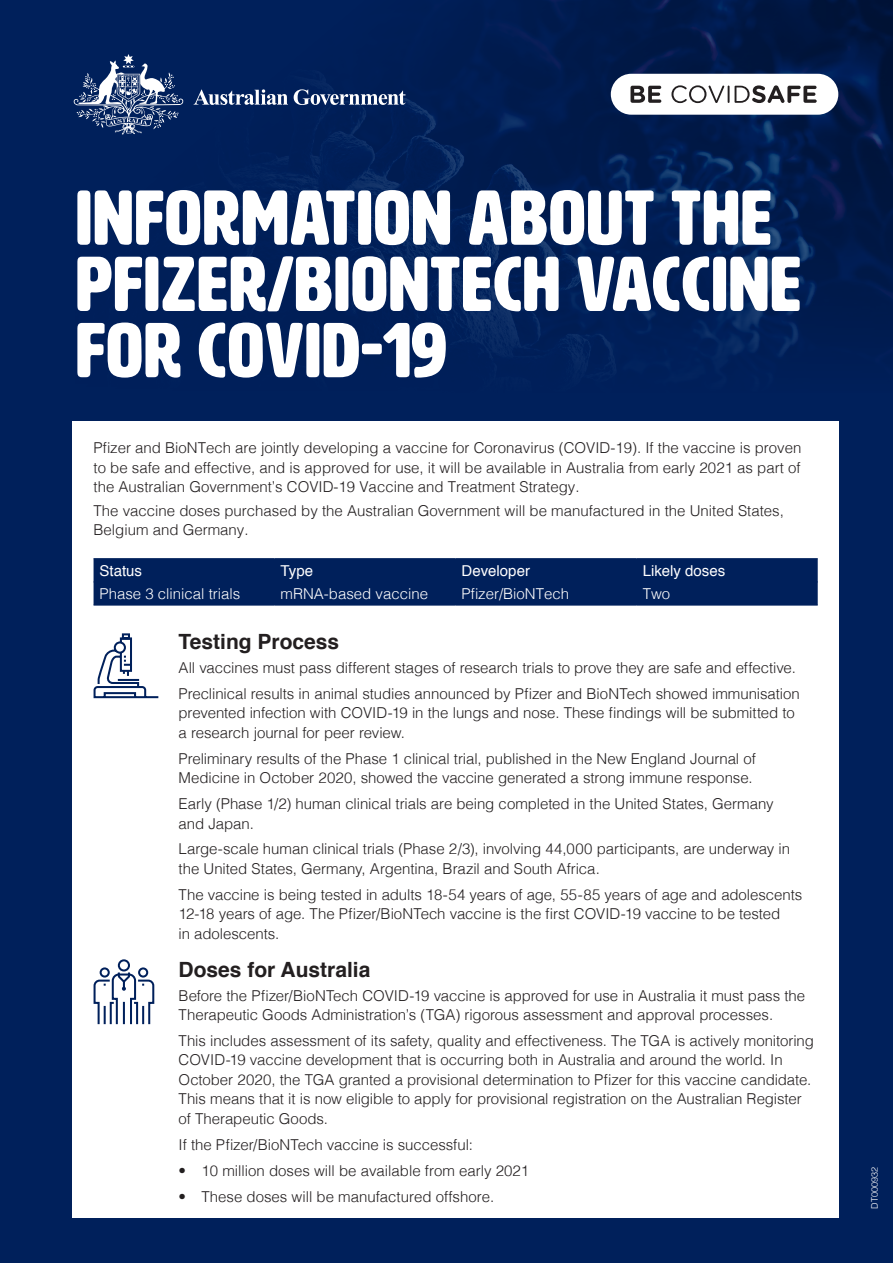
<style>
.page{position:relative;width:893px;height:1263px;background:#00205b}
.page>*{position:absolute;margin:0;border:0;box-sizing:border-box;transform-origin:0 0}
.t1{font:76.5px/66.3px "HWT Artz";letter-spacing:.02em;color:#fff}
.Heading_2{font:700 21px "Helvetica";color:#231f20}
.Body_text{font:300 15px/19.5px "Helvetica";letter-spacing:-.005em;color:#231f20}
.Body_text-2{font:300 15px "Helvetica";color:#fff}
.Body_text-3{font:15px "Helvetica";color:#fff}
.Body_text-4{font:300 9px "Helvetica";color:#fff}
</style>
<div class="page">
<img style="left:122px;top:0;width:771px;height:357px">
<svg style="left:194px;top:89px;width:94px;height:16px"></svg>
<svg style="left:294px;top:89px;width:111px;height:16px"></svg>
<svg style="left:74px;top:54px;width:109px;height:80px"></svg>
<div style="left:72px;top:421px;width:767px;height:796px;background:#fff"></div>
<div style="left:94px;top:559px;width:724px;height:46px;background:#00205b"></div>
<hr style="left:94px;top:605px;width:181px;height:1px;background:#00205b">
<hr style="left:275px;top:605px;width:181px;height:1px;background:#00205b">
<hr style="left:456px;top:605px;width:181px;height:1px;background:#00205b">
<hr style="left:637px;top:605px;width:181px;height:1px;background:#00205b">
<hr style="left:94px;top:558px;width:181px;height:1px;background:#00205b">
<hr style="left:275px;top:558px;width:181px;height:1px;background:#00205b">
<hr style="left:456px;top:558px;width:181px;height:1px;background:#00205b">
<hr style="left:637px;top:558px;width:181px;height:1px;background:#00205b">
<hr style="left:94px;top:581px;width:181px;height:1px;background:#00205b">
<hr style="left:275px;top:581px;width:181px;height:1px;background:#00205b">
<hr style="left:456px;top:581px;width:181px;height:1px;background:#00205b">
<hr style="left:637px;top:581px;width:181px;height:1px;background:#00205b">
<div style="left:611px;top:74px;width:227px;height:41px;background:#fff;border-radius:20px"></div>
<svg style="left:630px;top:86px;width:31px;height:17px"></svg>
<svg style="left:671px;top:85px;width:58px;height:18px"></svg>
<svg style="left:735px;top:85px;width:82px;height:18px"></svg>
<svg style="left:93px;top:633px;width:66px;height:66px"></svg>
<svg style="left:93px;top:959px;width:62px;height:66px"></svg>
<p class="t1" style="left:76px;top:186px;width:726px">INFORMATION ABOUT THE<br>PFIZER/BIONTECH VACCINE<br>FOR COVID-19</p>
<p class="Body_text" style="left:94px;top:437px;width:709px;text-align:justify">Pfizer and BioNTech are jointly developing a vaccine for Coronavirus (COVID-19). If the vaccine is proven to be safe and effective, and is approved for use, it will be available in Australia from early 2021 as part of the Australian Government’s COVID-19 Vaccine and Treatment Strategy.</p>
<p class="Body_text" style="left:94px;top:500px;width:692px">The vaccine doses purchased by the Australian Government will be manufactured in the United States,<br>Belgium and Germany.</p>
<p class="Body_text-3" style="left:100px;top:559px;width:44px">Status</p>
<p class="Body_text-3" style="left:281px;top:559px;width:34px">Type</p>
<p class="Body_text-3" style="left:462px;top:559px;width:70px">Developer</p>
<p class="Body_text-3" style="left:643px;top:559px;width:84px">Likely doses</p>
<p class="Body_text-2" style="left:100px;top:581px;width:142px">Phase 3 clinical trials</p>
<p class="Body_text-2" style="left:281px;top:581px;width:149px">mRNA-based vaccine</p>
<p class="Body_text-2" style="left:462px;top:581px;width:109px">Pfizer/BioNTech</p>
<p class="Body_text-2" style="left:643px;top:581px;width:29px">Two</p>
<p class="Heading_2" style="left:179px;top:625px;width:162px">Testing Process</p>
<p class="Body_text" style="left:179px;top:657px;width:619px">All vaccines must pass different stages of research trials to prove they are safe and effective.</p>
<p class="Body_text" style="left:179px;top:683px;width:623px">Preclinical results in animal studies announced by Pfizer and BioNTech showed immunisation prevented infection with COVID-19 in the lungs and nose. These findings will be submitted to a research journal for peer review.</p>
<p class="Body_text" style="left:179px;top:747px;width:579px">Preliminary results of the Phase 1 clinical trial, published in the New England Journal of<br>Medicine in October 2020, showed the vaccine generated a strong immune response.</p>
<p class="Body_text" style="left:179px;top:793px;width:596px">Early (Phase 1/2) human clinical trials are being completed in the United States, Germany and Japan.</p>
<p class="Body_text" style="left:179px;top:838px;width:613px">Large-scale human clinical trials (Phase 2/3), involving 44,000 participants, are underway in the United States, Germany, Argentina, Brazil and South Africa.</p>
<p class="Body_text" style="left:179px;top:884px;width:625px">The vaccine is being tested in adults 18-54 years of age, 55-85 years of age and adolescents<br>12-18 years of age. The Pfizer/BioNTech vaccine is the first COVID-19 vaccine to be tested<br>in adolescents.</p>
<p class="Heading_2" style="left:179px;top:952px;width:193px">Doses for Australia</p>
<p class="Body_text" style="left:179px;top:984px;width:628px">Before the Pfizer/BioNTech COVID-19 vaccine is approved for use in Australia it must pass the<br>Therapeutic Goods Administration’s (TGA) rigorous assessment and approval processes.</p>
<p class="Body_text" style="left:179px;top:1030px;width:637px">This includes assessment of its safety, quality and effectiveness. The TGA is actively monitoring COVID-19 vaccine development that is occurring both in Australia and around the world. In October 2020, the TGA granted a provisional determination to Pfizer for this vaccine candidate.<br>This means that it is now eligible to apply for provisional registration on the Australian Register of Therapeutic Goods.</p>
<p class="Body_text" style="left:179px;top:1134px;width:296px">If the Pfizer/BioNTech vaccine is successful:</p>
<p class="Body_text" style="left:179px;top:1159px;width:352px">• 10 million doses will be available from early 2021</p>
<p class="Body_text" style="left:179px;top:1185px;width:317px">• These doses will be manufactured offshore.</p>
<p class="Body_text-4" style="left:867px;top:1209px;width:43px;rotate:-90deg">DT000932</p>
</div>
